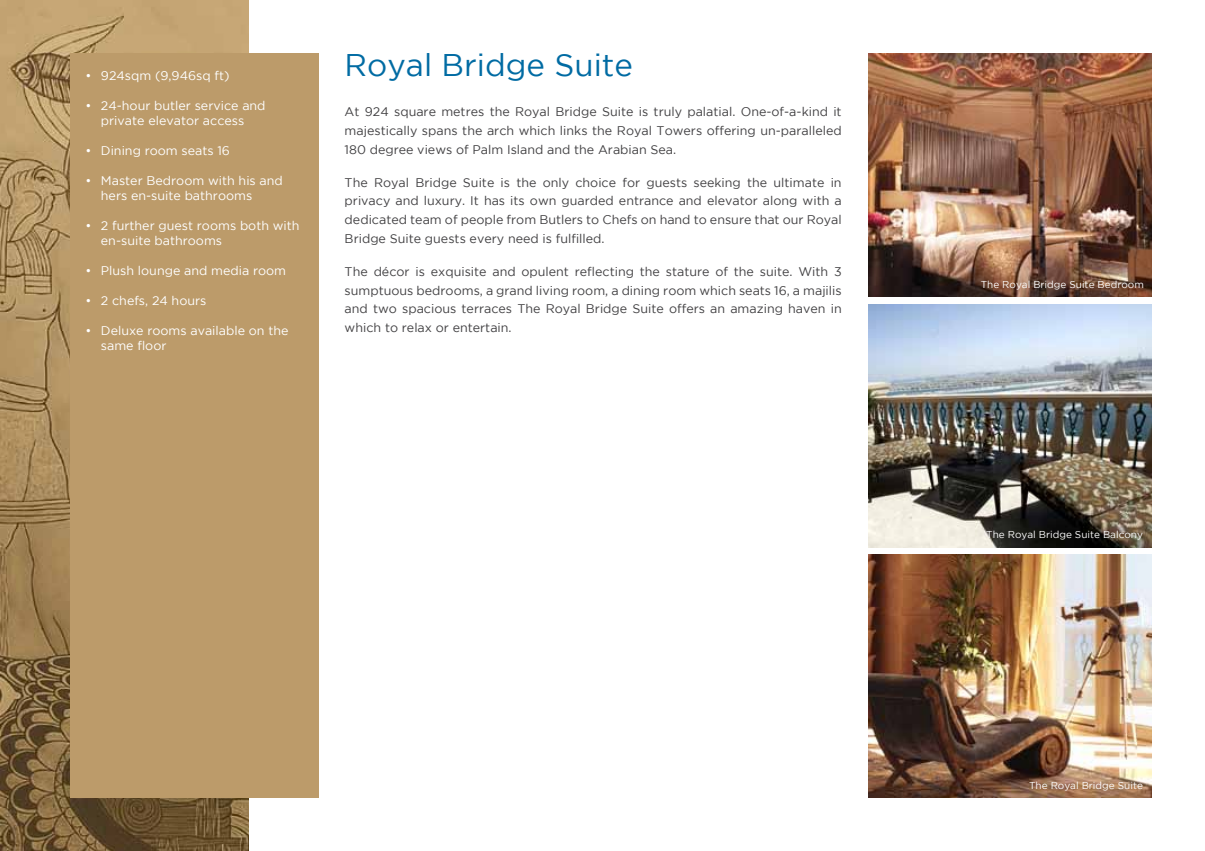
<style>
.page{position:relative;width:1205px;height:851px;background:#fff}
.page>*{position:absolute;margin:0;border:0;box-sizing:border-box;transform-origin:0 0}
.t1{font:31.25px "Gotham";color:#006ba3}
.t2{font:12.5px/18.8px "Gotham";color:#414042;text-align:justify}
.t3{font:12.5px/15px "Gotham";color:#fff}
.t4{font:10px "Gotham";color:#fff}
</style>
<div class="page">
<img style="left:0;top:0;width:248px;height:850px">
<img style="left:868px;top:53px;width:284px;height:243px">
<img style="left:868px;top:554px;width:284px;height:243px">
<img style="left:868px;top:304px;width:284px;height:243px">
<div style="left:71px;top:53px;width:248px;height:744px;background:#bc9b6a"></div>
<p class="t3" style="left:85px;top:68px;width:146px">• 924sqm (9,946sq ft)</p>
<p class="t3" style="left:85px;top:98px;width:182px;text-align:center">• 24-hour butler service and private elevator access</p>
<p class="t3" style="left:85px;top:143px;width:146px">• Dining room seats 16</p>
<p class="t3" style="left:101px;top:173px;width:183px;text-indent:-16px">• Master Bedroom with his and hers en-suite bathrooms</p>
<p class="t3" style="left:101px;top:218px;width:200px;text-indent:-16px">• 2 further guest rooms both with en-suite bathrooms</p>
<p class="t3" style="left:85px;top:263px;width:202px">• Plush lounge and media room</p>
<p class="t3" style="left:85px;top:293px;width:123px">• 2 chefs, 24 hours</p>
<p class="t3" style="left:101px;top:323px;width:189px;text-indent:-16px">• Deluxe rooms available on the same floor</p>
<h1 class="t1" style="left:345px;top:48px;width:290px">Royal Bridge Suite</h1>
<p class="t2" style="left:345px;top:102px;width:498px">At 924 square metres the Royal Bridge Suite is truly palatial. One-of-a-kind it majestically spans the arch which links the Royal Towers offering un-paralleled 180 degree views of Palm Island and the Arabian Sea.</p>
<p class="t2" style="left:345px;top:172px;width:499px">The Royal Bridge Suite is the only choice for guests seeking the ultimate in privacy and luxury. It has its own guarded entrance and elevator along with a dedicated team of people from Butlers to Chefs on hand to ensure that our Royal Bridge Suite guests every need is fulfilled.</p>
<p class="t2" style="left:345px;top:262px;width:498px">The décor is exquisite and opulent reflecting the stature of the suite. With 3 sumptuous bedrooms, a grand living room, a dining room which seats 16, a majilis and two spacious terraces The Royal Bridge Suite offers an amazing haven in which to relax or entertain.</p>
<p class="t4" style="left:981px;top:278px;width:165px">The Royal Bridge Suite Bedroom</p>
<p class="t4" style="left:986px;top:529px;width:158px">The Royal Bridge Suite Balcony</p>
<p class="t4" style="left:1029px;top:779px;width:115px">The Royal Bridge Suite</p>
</div>
